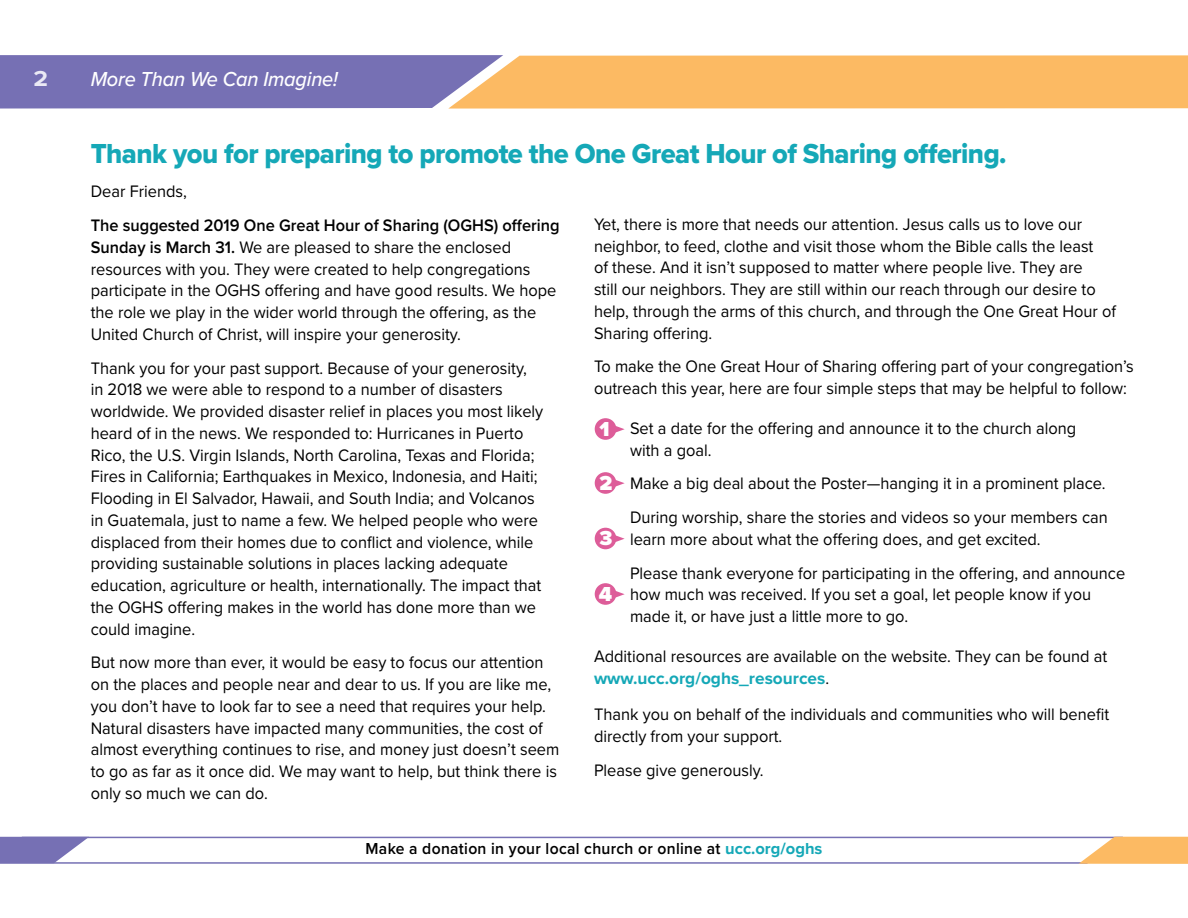
<style>
.page{position:relative;width:1188px;height:918px;background:#fff}
.page>*{position:absolute;margin:0;border:0;box-sizing:border-box;transform-origin:0 0}
.t1{font:28.5px "Proxima Nova Extrabld";letter-spacing:-.02em;color:#15a8b7;scale:.96 1}
.t2{font:700 22.35px "Proxima Nova";color:#ebeaf5;scale:1.09 1}
.t3{font:italic 500 21px "Proxima Nova";letter-spacing:-.01em;color:#fff;scale:.95 1}
.t4{font:900 21px "Proxima Nova";color:#fff}
.t5{font:17.25px/21.8px "Proxima Nova";color:#000;scale:.95 1}
.t6{font:600 16.5px "Proxima Nova";letter-spacing:.02em;color:#000;scale:.95 1}
.s1{font-weight:600}
.s2{font-weight:700;color:#15a8b7}
</style>
<div class="page">
<hr style="left:0;top:862px;width:1088px;height:2px;background:#7670b4">
<hr style="left:22px;top:837px;width:1101px;height:1px;background:#7670b4">
<svg style="left:0;top:837px;width:89px;height:26px"></svg>
<svg style="left:0;top:55px;width:1188px;height:54px;background:#c89f87"></svg>
<div style="left:595px;top:418px;width:21px;height:22px;background:#dd5d99;border-radius:50%"></div>
<svg style="left:615px;top:426px;width:10px;height:7px"></svg>
<div style="left:595px;top:472px;width:21px;height:22px;background:#dd5d99;border-radius:50%"></div>
<svg style="left:615px;top:480px;width:10px;height:7px"></svg>
<div style="left:595px;top:528px;width:21px;height:21px;background:#dd5d99;border-radius:50%"></div>
<svg style="left:616px;top:535px;width:9px;height:7px"></svg>
<div style="left:595px;top:583px;width:21px;height:22px;background:#dd5d99;border-radius:50%"></div>
<svg style="left:615px;top:591px;width:10px;height:7px"></svg>
<svg style="left:1079px;top:837px;width:109px;height:27px;background:#fac37b"></svg>
<p class="t2" style="left:33px;top:65px;width:15px">2</p>
<p class="t3" style="left:91px;top:67px;width:262px">More Than We Can Imagine!</p>
<h1 class="t1" style="left:91px;top:136px;width:956px">Thank you for preparing to promote the One Great Hour of Sharing offering.</h1>
<p class="t5" style="left:91px;top:181px;width:103px">Dear Friends,</p>
<p class="t5" style="left:91px;top:215px;width:495px"><span class="s1">The suggested 2019 One Great Hour of Sharing (OGHS) offering Sunday is March 31.</span> We are pleased to share the enclosed resources with you. They were created to help congregations participate in the OGHS offering and have good results. We hope the role we play in the wider world through the offering, as the United Church of Christ, will inspire your generosity.</p>
<p class="t5" style="left:91px;top:357px;width:478px">Thank you for your past support. Because of your generosity, in 2018 we were able to respond to a number of disasters worldwide. We provided disaster relief in places you most likely heard of in the news. We responded to: Hurricanes in Puerto Rico, the U.S. Virgin Islands, North Carolina, Texas and Florida; Fires in California; Earthquakes in Mexico, Indonesia, and Haiti; Flooding in El Salvador, Hawaii, and South India; and Volcanos in Guatemala, just to name a few. We helped people who were displaced from their homes due to conflict and violence, while providing sustainable solutions in places lacking adequate education, agriculture or health, internationally. The impact that the OGHS offering makes in the world has done more than we could imagine.</p>
<p class="t5" style="left:91px;top:652px;width:495px">But now more than ever, it would be easy to focus our attention on the places and people near and dear to us. If you are like me, you don’t have to look far to see a need that requires your help.<br>Natural disasters have impacted many communities, the cost of almost everything continues to rise, and money just doesn’t seem to go as far as it once did. We may want to help, but think there is only so much we can do.</p>
<p class="t5" style="left:594px;top:214px;width:551px">Yet, there is more that needs our attention. Jesus calls us to love our neighbor, to feed, clothe and visit those whom the Bible calls the least<br>of these. And it isn’t supposed to matter where people live. They are<br>still our neighbors. They are still within our reach through our desire to help, through the arms of this church, and through the One Great Hour of Sharing offering.</p>
<p class="t5" style="left:594px;top:356px;width:570px">To make the One Great Hour of Sharing offering part of your congregation’s outreach this year, here are four simple steps that may be helpful to follow:</p>
<p class="t5" style="left:630px;top:418px;width:471px">Set a date for the offering and announce it to the church along with a goal.</p>
<p class="t5" style="left:630px;top:467px;width:504px;line-height:33.8px">Make a big deal about the Poster—hanging it in a prominent place.<br>During worship, share the stories and videos so your members can</p>
<p class="t5" style="left:630px;top:523px;width:523px;line-height:33.8px">learn more about what the offering does, and get excited.<br>Please thank everyone for participating in the offering, and announce</p>
<p class="t5" style="left:630px;top:584px;width:487px">how much was received. If you set a goal, let people know if you made it, or have just a little more to go.</p>
<p class="t5" style="left:594px;top:646px;width:542px">Additional resources are available on the website. They can be found at <span class="s2">www.ucc.org/oghs_resources</span>.</p>
<p class="t5" style="left:594px;top:704px;width:544px">Thank you on behalf of the individuals and communities who will benefit directly from your support.</p>
<p class="t5" style="left:594px;top:760px;width:180px">Please give generously.</p>
<p class="t4" style="left:600px;top:416px;width:12px">1</p>
<p class="t4" style="left:599px;top:470px;width:14px">2</p>
<p class="t4" style="left:599px;top:525px;width:14px">3</p>
<p class="t4" style="left:599px;top:581px;width:15px">4</p>
<p class="t6" style="left:366px;top:839px;width:482px">Make a donation in your local church or online at <span class="s2">ucc.org/oghs</span></p>
</div>
